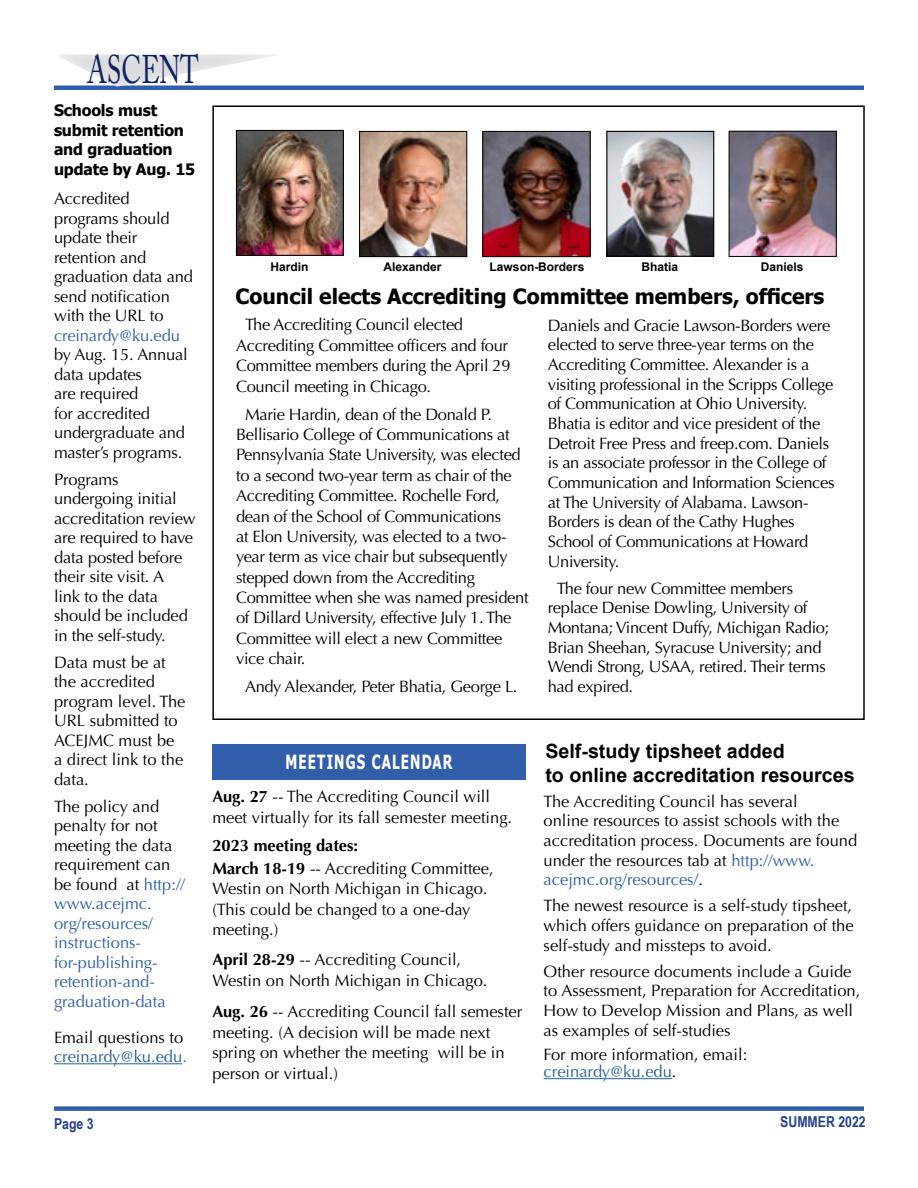
<style>
.page{position:relative;width:918px;height:1188px;background:#fff}
.page>*{position:absolute;margin:0;border:0;box-sizing:border-box;transform-origin:0 0}
.t1{font:39.6px "Adobe Caslon Pro";color:#12225e;scale:.67 1}
.t2{font:700 21px "Tahoma";color:#000}
.t3{font:700 19.65px/23.9px "Arial";color:#000}
.t4{font:700 19.5px "Tahoma";letter-spacing:.085em;color:#fff;scale:.68 1}
.t5{font:16.5px/19.5px "Optima";letter-spacing:-.02em;color:#000}
.t6{font:16.5px/19.5px "Optima";color:#000}
.t7{font:16.5px/19.5px "Optima";color:#305eab}
.t8{font:700 16.5px/22.6px "Optima";color:#000}
.t9{font:700 15.75px/19.6px "Tahoma";letter-spacing:-.01em;color:#000}
.t10{font:700 15px "Arial Narrow";color:#25408f}
.t11{font:700 12px "Arial";color:#000}
.s1{color:#000}
.s2{color:#215e9e}
.s3{color:#305eab}
.s4{font-weight:700}
.s5{font-weight:400}
</style>
<div class="page">
<div style="left:54px;top:1106px;width:810px;height:5px;background:#305eab"></div>
<hr style="left:54px;top:86px;width:810px;height:4px;background:#305eab">
<div style="left:41px;top:45px;width:257px;height:45px;background:#fff;opacity:.75"></div>
<img style="left:238px;top:132px;width:104px;height:122px">
<div style="left:236px;top:130px;width:108px;height:126px;border:1px solid #000"></div>
<img style="left:361px;top:133px;width:104px;height:122px">
<div style="left:359px;top:131px;width:108px;height:126px;border:1px solid #000"></div>
<img style="left:484px;top:133px;width:104px;height:122px">
<div style="left:482px;top:131px;width:108px;height:126px;border:1px solid #000"></div>
<img style="left:731px;top:133px;width:104px;height:122px">
<div style="left:729px;top:131px;width:108px;height:126px;border:1px solid #000"></div>
<img style="left:608px;top:133px;width:104px;height:122px">
<div style="left:606px;top:131px;width:108px;height:126px;border:1px solid #000"></div>
<div style="left:212px;top:744px;width:314px;height:36px;background:#305eab"></div>
<hr style="left:54px;top:1063px;width:128px;height:1px;background:#215e9e">
<hr style="left:544px;top:1078px;width:128px;height:1px;background:#215e9e">
<h1 class="t1" style="left:87px;top:46px;width:168px">ASCENT</h1>
<p class="t9" style="left:54px;top:99px;width:143px">Schools must submit retention and graduation update by Aug. 15</p>
<p class="t5" style="left:54px;top:189px;width:140px">Accredited programs should update their retention and graduation data and send notification with the URL to</p>
<p class="t7" style="left:54px;top:326px;width:127px">creinardy@ku.edu</p>
<p class="t5" style="left:54px;top:345px;width:135px">by Aug. 15. Annual data updates<br>are required<br>for accredited undergraduate and master’s programs.</p>
<p class="t5" style="left:54px;top:470px;width:143px">Programs undergoing initial accreditation review are required to have data posted before their site visit. A<br>link to the data should be included in the self-study.</p>
<p class="t6" style="left:54px;top:653px;width:133px">Data must be at the accredited program level. The<br>URL submitted to<br>ACEJMC must be a direct link to the data.</p>
<p class="t7" style="left:54px;top:797px;width:133px"><span class="s1">The policy and penalty for not meeting the data requirement can be found at</span> http:// www.acejmc. org/resources/ instructions&shy;for-publishing&shy;retention-and&shy;graduation-data</p>
<p class="t6" style="left:54px;top:1028px;width:134px">Email questions to <span class="s2">creinardy@ku.edu</span><span class="s3">.</span></p>
<p class="t11" style="left:270px;top:259px;width:40px">Hardin</p>
<p class="t11" style="left:383px;top:259px;width:60px">Alexander</p>
<p class="t11" style="left:490px;top:259px;width:96px">Lawson-Borders</p>
<p class="t11" style="left:641px;top:259px;width:38px">Bhatia</p>
<p class="t11" style="left:761px;top:259px;width:44px">Daniels</p>
<p class="t2" style="left:236px;top:282px;width:590px">Council elects Accrediting Committee members, officers</p>
<p class="t5" style="left:236px;top:315px;width:276px;line-height:20.4px;text-indent:9px">The Accrediting Council elected Accrediting Committee officers and four Committee members during the April 29<br>Council meeting in Chicago.</p>
<p class="t5" style="left:236px;top:404px;width:294px;line-height:20.4px;text-indent:9px">Marie Hardin, dean of the Donald P.<br>Bellisario College of Communications at Pennsylvania State University, was elected to a second two-year term as chair of the Accrediting Committee. Rochelle Ford, dean of the School of Communications<br>at Elon University, was elected to a two&shy;year term as vice chair but subsequently stepped down from the Accrediting Committee when she was named president of Dillard University, effective July 1. The Committee will elect a new Committee vice chair.</p>
<p class="t5" style="left:245px;top:677px;width:274px">Andy Alexander, Peter Bhatia, George L.</p>
<p class="t5" style="left:548px;top:315px;width:288px">Daniels and Gracie Lawson-Borders were elected to serve three-year terms on the Accrediting Committee. Alexander is a visiting professional in the Scripps College of Communication at Ohio University.<br>Bhatia is editor and vice president of the Detroit Free Press and freep.com. Daniels is an associate professor in the College of Communication and Information Sciences at The University of Alabama. Lawson-Borders is dean of the Cathy Hughes School of Communications at Howard University.</p>
<p class="t5" style="left:548px;top:579px;width:283px;text-indent:9px">The four new Committee members replace Denise Dowling, University of Montana; Vincent Duffy, Michigan Radio; Brian Sheehan, Syracuse University; and Wendi Strong, USAA, retired. Their terms had expired.</p>
<p class="t4" style="left:285px;top:748px;width:247px">MEETINGS CALENDAR</p>
<p class="t6" style="left:212px;top:787px;width:301px;line-height:20.4px"><span class="s4">Aug. 27</span> -- The Accrediting Council will meet virtually for its fall semester meeting.</p>
<p class="t8" style="left:212px;top:834px;width:283px">2023 meeting dates:<br>March 18-19 <span class="s5">-- Accrediting Committee,</span></p>
<p class="t6" style="left:212px;top:879px;width:277px;line-height:20.4px">Westin on North Michigan in Chicago. (This could be changed to a one-day meeting.)</p>
<p class="t6" style="left:212px;top:950px;width:277px;line-height:20.4px"><span class="s4">April 28-29</span> -- Accrediting Council,<br>Westin on North Michigan in Chicago.</p>
<p class="t6" style="left:212px;top:1002px;width:311px;line-height:20.4px"><span class="s4">Aug. 26</span> -- Accrediting Council fall semester meeting. (A decision will be made next spring on whether the meeting will be in person or virtual.)</p>
<p class="t3" style="left:545px;top:740px;width:311px">Self-study tipsheet added<br>to online accreditation resources</p>
<p class="t6" style="left:544px;top:791px;width:315px">The Accrediting Council has several<br>online resources to assist schools with the accreditation process. Documents are found under the resources tab at <span class="s3">http://www. acejmc.org/resources/</span>.</p>
<p class="t5" style="left:544px;top:896px;width:312px;text-align:justify">The newest resource is a self-study tipsheet, which offers guidance on preparation of the self-study and missteps to avoid.</p>
<p class="t6" style="left:544px;top:962px;width:318px">Other resource documents include a Guide to Assessment, Preparation for Accreditation, How to Develop Mission and Plans, as well as examples of self-studies</p>
<p class="t6" style="left:544px;top:1046px;width:205px;line-height:17.4px">For more information, email: <span class="s2">creinardy@ku.edu</span>.</p>
<p class="t10" style="left:54px;top:1112px;width:41px">Page 3</p>
<p class="t10" style="left:780px;top:1110px;width:87px">SUMMER 2022</p>
</div>
